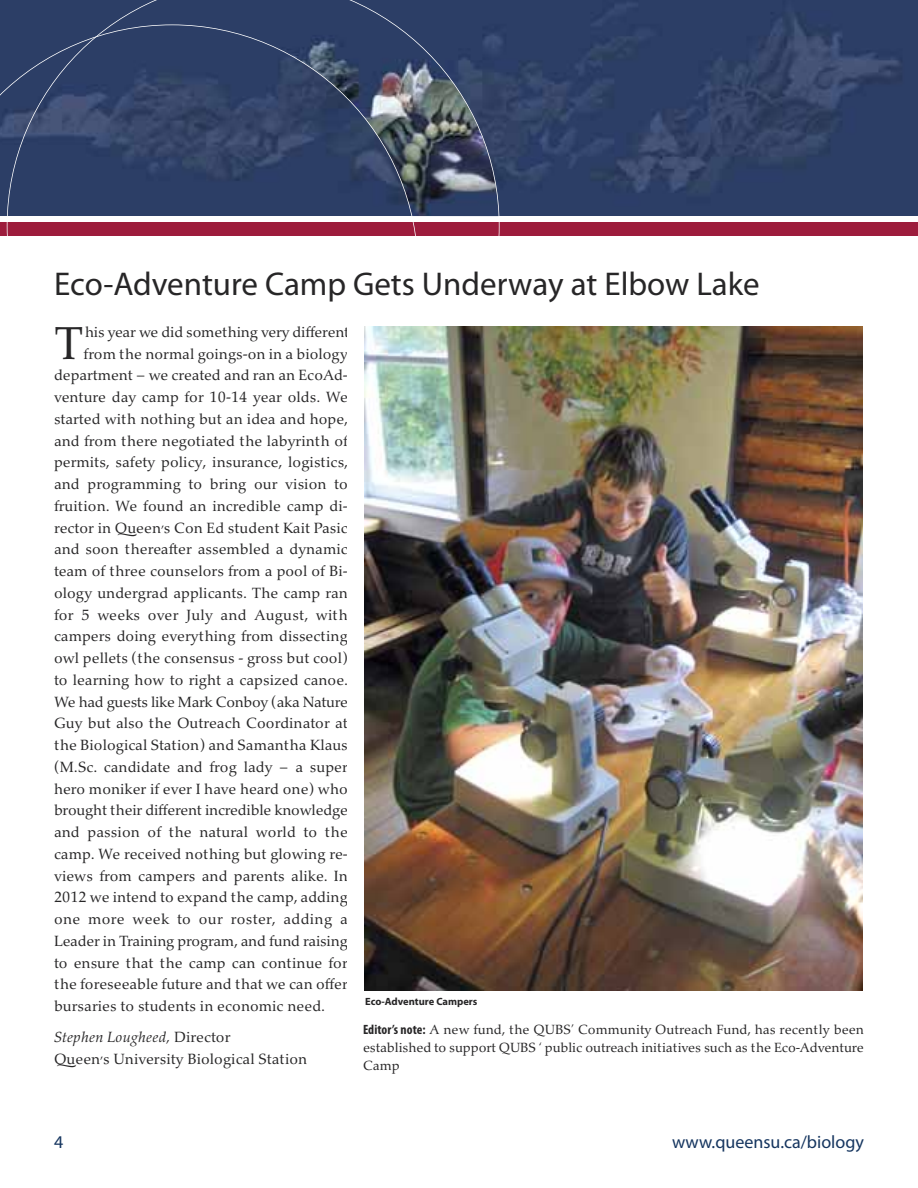
<style>
.page{position:relative;width:918px;height:1188px;background:#fff}
.page>*{position:absolute;margin:0;border:0;box-sizing:border-box;transform-origin:0 0}
.t1{font:46.8px "Palatino Nova";color:#272627}
.t2{font:33px "Myriad Pro";color:#272627}
.t3{font:18px "Myriad Pro";color:#15355f}
.t4{font:15px/21.8px "Palatino Nova";letter-spacing:.005em;color:#272627}
.t5{font:15px "Palatino Nova";letter-spacing:-.02em;color:#272627}
.t6{font:15px "Palatino Nova";letter-spacing:.025em;color:#272627}
.t7{font:13.5px/18px "Palatino Nova";letter-spacing:-.005em;color:#272627;text-align:justify}
.t8{font:700 10.5px "Myriad Pro";color:#272627}
.s1{font-family:"Queens Nova"}
.s2{font-style:italic}
.s3{font-family:"Myriad Pro";font-weight:700;font-stretch:condensed}
</style>
<div class="page">
<img style="left:0;top:0;width:918px;height:216px">
<div style="left:0;top:223px;width:918px;height:13px;background:#9d1c3c"></div>
<svg style="left:7px;top:0;width:493px;height:236px;background:#424b69"></svg>
<svg style="left:0;top:24px;width:418px;height:212px;background:#40466a"></svg>
<img style="left:364px;top:327px;width:498px;height:663px">
<h1 class="t2" style="left:54px;top:271px;width:707px">Eco-Adventure Camp Gets Underway at Elbow Lake</h1>
<p class="t1" style="left:54px;top:325px;width:31px">T</p>
<p class="t4" style="left:85px;top:323px;width:266px">his year we did something very different</p>
<p class="t4" style="left:84px;top:345px;width:266px">from the normal goings-on in a biology</p>
<p class="t4" style="left:54px;top:366px;width:295px">department – we created and ran an EcoAd-</p>
<p class="t4" style="left:54px;top:388px;width:295px">venture day camp for 10-14 year olds. We</p>
<p class="t4" style="left:54px;top:410px;width:296px">started with nothing but an idea and hope,</p>
<p class="t4" style="left:54px;top:432px;width:295px">and from there negotiated the labyrinth of</p>
<p class="t4" style="left:54px;top:453px;width:296px">permits, safety policy, insurance, logistics,</p>
<p class="t4" style="left:54px;top:475px;width:295px">and programming to bring our vision to</p>
<p class="t4" style="left:54px;top:497px;width:295px">fruition. We found an incredible camp di-</p>
<p class="t4" style="left:54px;top:519px;width:295px">rector in <span class="s1">Queen’s</span> Con Ed student Kait Pasic</p>
<p class="t4" style="left:54px;top:540px;width:295px">and soon thereafter assembled a dynamic</p>
<p class="t4" style="left:54px;top:562px;width:295px">team of three counselors from a pool of Bi-</p>
<p class="t4" style="left:54px;top:584px;width:295px">ology undergrad applicants. The camp ran</p>
<p class="t4" style="left:54px;top:606px;width:295px">for 5 weeks over July and August, with</p>
<p class="t4" style="left:54px;top:627px;width:295px">campers doing everything from dissecting</p>
<p class="t4" style="left:54px;top:649px;width:295px">owl pellets (the consensus - gross but cool)</p>
<p class="t4" style="left:54px;top:671px;width:296px">to learning how to right a capsized canoe.</p>
<p class="t5" style="left:54px;top:696px;width:295px">We had guests like Mark Conboy (aka Nature</p>
<p class="t4" style="left:54px;top:714px;width:295px">Guy but also the Outreach Coordinator at</p>
<p class="t4" style="left:54px;top:736px;width:295px">the Biological Station) and Samantha Klaus</p>
<p class="t4" style="left:54px;top:758px;width:295px">(M.Sc. candidate and frog lady – a super</p>
<p class="t4" style="left:54px;top:780px;width:295px">hero moniker if ever I have heard one) who</p>
<p class="t4" style="left:54px;top:801px;width:295px">brought their different incredible knowledge</p>
<p class="t4" style="left:54px;top:823px;width:295px">and passion of the natural world to the</p>
<p class="t4" style="left:54px;top:845px;width:295px">camp. We received nothing but glowing re-</p>
<p class="t4" style="left:54px;top:867px;width:295px">views from campers and parents alike. In</p>
<p class="t4" style="left:54px;top:888px;width:295px">2012 we intend to expand the camp, adding</p>
<p class="t6" style="left:54px;top:913px;width:295px">one more week to our roster, adding a</p>
<p class="t4" style="left:54px;top:932px;width:295px">Leader in Training program, and fund raising</p>
<p class="t4" style="left:54px;top:954px;width:295px">to ensure that the camp can continue for</p>
<p class="t4" style="left:54px;top:975px;width:295px">the foreseeable future and that we can offer</p>
<p class="t4" style="left:54px;top:997px;width:273px">bursaries to students in economic need.</p>
<p class="t4" style="left:54px;top:1028px;width:255px"><span class="s2">Stephen Lougheed,</span> Director<br><span class="s1">Queen’s</span> University Biological Station</p>
<p class="t7" style="left:363px;top:1022px;width:503px"><span class="s3">Editor’s note:</span> A new fund, the QUBS’ Community Outreach Fund, has recently been established to support QUBS ‘ public outreach initiatives such as the Eco-Adventure Camp</p>
<p class="t8" style="left:365px;top:998px;width:114px">Eco-Adventure Campers</p>
<p class="t3" style="left:54px;top:1135px;width:11px">4</p>
<p class="t3" style="left:672px;top:1135px;width:193px">www.queensu.ca/biology</p>
</div>
